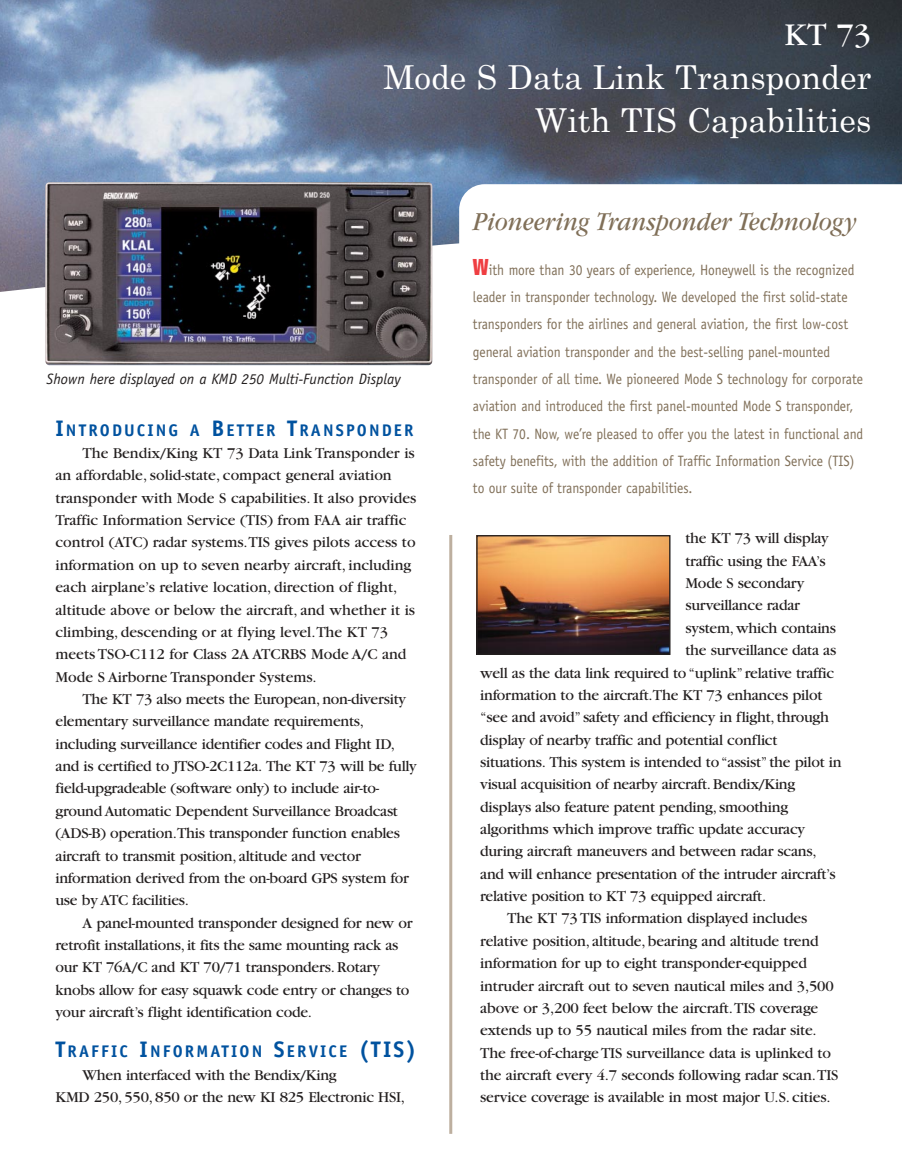
<style>
.page{position:relative;width:902px;height:1175px;background:#fff}
.page>*{position:absolute;margin:0;border:0;box-sizing:border-box;transform-origin:0 0}
.t1{font:33px/43.5px "Century Schoolbook";color:#fff;text-align:right}
.t2{font:33px "Garamond";color:#fff}
.t3{font:italic 27px "Garamond";color:#806f58;scale:.9 1}
.t4{font:700 16.8px "Officina Sans";letter-spacing:.125em;color:#00529f}
.t5{font:15.75px/22.4px "Garamond";letter-spacing:-.015em;color:#231f1f}
.t6{font:15px/27.3px "Officina Sans";color:#806f58;scale:.9 1}
.t7{font:italic 15px "Officina Sans";color:#231f1f}
.s1{font-size:22.5px}
.s2{font-family:"Helvetica";font-stretch:extra-condensed;font-size:22.5px;color:#ef3e42}
</style>
<div class="page">
<img style="left:0;top:0;width:901px;height:293px">
<img style="left:45px;top:182px;width:387px;height:183px;border-radius:4px">
<hr style="left:449px;top:535px;width:3px;height:598px;background:#bdaf9f">
<svg style="left:459px;top:184px;width:442px;height:109px"></svg>
<img style="left:478px;top:537px;width:190px;height:116px">
<div style="left:476px;top:535px;width:194px;height:120px;border:1px solid #231f1f"></div>
<h1 class="t2" style="left:784px;top:23px;width:88px">KT 73</h1>
<h1 class="t1" style="left:383px;top:54px;width:489px">Mode S Data Link Transponder<br>With TIS Capabilities</h1>
<p class="t7" style="left:46px;top:373px;width:356px">Shown here displayed on a KMD 250 Multi-Function Display</p>
<p class="t4" style="left:56px;top:423px;width:359px"><span class="s1">I</span>NTRODUCING A <span class="s1">B</span>ETTER <span class="s1">T</span>RANSPONDER</p>
<p class="t5" style="left:55px;top:443px;width:362px;text-indent:27px">The Bendix/King KT 73 Data Link Transponder is an affordable, solid-state, compact general aviation transponder with Mode S capabilities. It also provides Traffic Information Service (TIS) from FAA air traffic control (ATC) radar systems.TIS gives pilots access to information on up to seven nearby aircraft, including each airplane’s relative location, direction of flight, altitude above or below the aircraft, and whether it is climbing, descending or at flying level.The KT 73 meets TSO-C112 for Class 2A ATCRBS Mode A/C and Mode S Airborne Transponder Systems.</p>
<p class="t5" style="left:55px;top:689px;width:363px;text-indent:27px">The KT 73 also meets the European, non-diversity elementary surveillance mandate requirements, including surveillance identifier codes and Flight ID, and is certified to JTSO-2C112a. The KT 73 will be fully field-upgradeable (software only) to include air-to&shy;ground Automatic Dependent Surveillance Broadcast (ADS-B) operation.This transponder function enables aircraft to transmit position, altitude and vector information derived from the on-board GPS system for use by ATC facilities.</p>
<p class="t5" style="left:55px;top:913px;width:358px;text-indent:27px">A panel-mounted transponder designed for new or retrofit installations, it fits the same mounting rack as our KT 76A/C and KT 70/71 transponders. Rotary knobs allow for easy squawk code entry or changes to your aircraft’s flight identification code.</p>
<p class="t4" style="left:56px;top:1045px;width:362px"><span class="s1">T</span>RAFFIC <span class="s1">I</span>NFORMATION <span class="s1">S</span>ERVICE <span class="s1">(TIS)</span></p>
<p class="t5" style="left:55px;top:1064px;width:351px;text-indent:27px">When interfaced with the Bendix/King<br>KMD 250, 550, 850 or the new KI 825 Electronic HSI,</p>
<h2 class="t3" style="left:473px;top:212px;width:428px">Pioneering Transponder Technology</h2>
<p class="t6" style="left:473px;top:257px;width:435px"><span class="s2">W</span>ith more than 30 years of experience, Honeywell is the recognized leader in transponder technology. We developed the first solid-state transponders for the airlines and general aviation, the first low-cost general aviation transponder and the best-selling panel-mounted transponder of all time. We pioneered Mode S technology for corporate aviation and introduced the first panel-mounted Mode S transponder, the KT 70. Now, we’re pleased to offer you the latest in functional and safety benefits, with the addition of Traffic Information Service (TIS) to our suite of transponder capabilities.</p>
<p class="t5" style="left:685px;top:528px;width:145px">the KT 73 will display</p>
<p class="t5" style="left:685px;top:551px;width:141px">traffic using the FAA’s</p>
<p class="t5" style="left:685px;top:573px;width:120px">Mode S secondary</p>
<p class="t5" style="left:685px;top:595px;width:116px">surveillance radar</p>
<p class="t5" style="left:685px;top:618px;width:152px">system, which contains</p>
<p class="t5" style="left:685px;top:640px;width:152px">the surveillance data as</p>
<p class="t5" style="left:480px;top:663px;width:355px">well as the data link required to “uplink”relative traffic</p>
<p class="t5" style="left:480px;top:685px;width:343px">information to the aircraft.The KT 73 enhances pilot</p>
<p class="t5" style="left:480px;top:707px;width:350px">“see and avoid”safety and efficiency in flight, through</p>
<p class="t5" style="left:480px;top:730px;width:299px">display of nearby traffic and potential conflict</p>
<p class="t5" style="left:480px;top:752px;width:363px">situations. This system is intended to “assist”the pilot in</p>
<p class="t5" style="left:480px;top:774px;width:317px">visual acquisition of nearby aircraft. Bendix/King</p>
<p class="t5" style="left:480px;top:797px;width:309px">displays also feature patent pending, smoothing</p>
<p class="t5" style="left:480px;top:819px;width:326px">algorithms which improve traffic update accuracy</p>
<p class="t5" style="left:480px;top:841px;width:338px">during aircraft maneuvers and between radar scans,</p>
<p class="t5" style="left:480px;top:864px;width:357px">and will enhance presentation of the intruder aircraft’s</p>
<p class="t5" style="left:480px;top:886px;width:287px">relative position to KT 73 equipped aircraft.</p>
<p class="t5" style="left:507px;top:908px;width:301px">The KT 73 TIS information displayed includes</p>
<p class="t5" style="left:480px;top:931px;width:340px">relative position, altitude, bearing and altitude trend</p>
<p class="t5" style="left:480px;top:953px;width:328px">information for up to eight transponder-equipped</p>
<p class="t5" style="left:480px;top:975px;width:355px">intruder aircraft out to seven nautical miles and 3,500</p>
<p class="t5" style="left:480px;top:998px;width:339px">above or 3,200 feet below the aircraft.TIS coverage</p>
<p class="t5" style="left:480px;top:1020px;width:338px">extends up to 55 nautical miles from the radar site.</p>
<p class="t5" style="left:480px;top:1042px;width:352px">The free-of-charge TIS surveillance data is uplinked to</p>
<p class="t5" style="left:480px;top:1065px;width:359px">the aircraft every 4.7 seconds following radar scan.TIS</p>
<p class="t5" style="left:480px;top:1087px;width:352px">service coverage is available in most major U.S. cities.</p>
</div>
